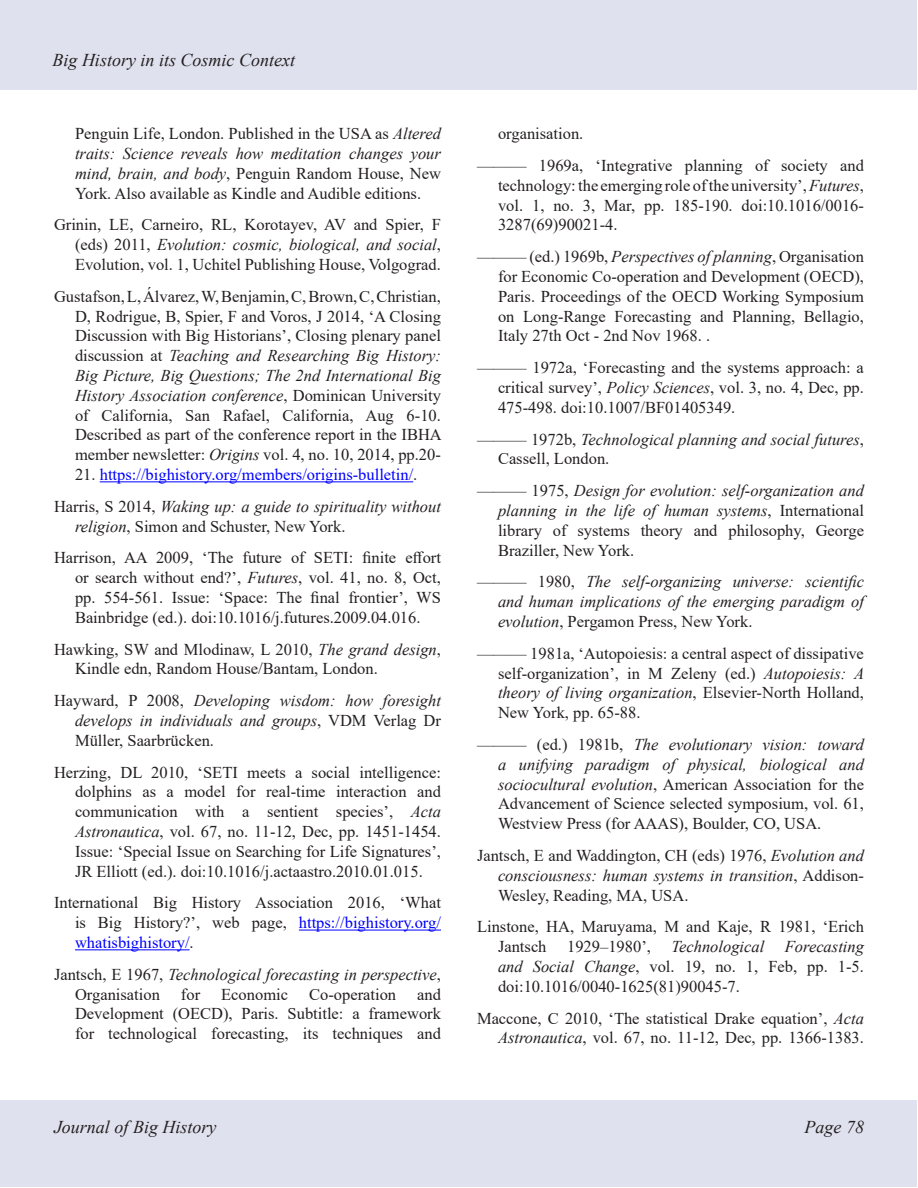
<style>
.page{position:relative;width:918px;height:1188px;background:#fff}
.page>*{position:absolute;margin:0;border:0;box-sizing:border-box;transform-origin:0 0}
.t1{font:italic 18px "Times New Roman";color:#231f20}
.endnote_text{font:16.5px/19.8px "Times New Roman";color:#231f20;text-align:justify}
.endnote_text-2{font:italic 16.5px/19.8px "Times New Roman";color:#231f20}
.endnote_text-3{font:16.5px "Times New Roman";color:#00f}
.s1{font-style:italic}
.s2{color:#231f20}
.s3{font-style:normal}
.s4{color:#00f}
</style>
<div class="page">
<div style="left:1px;top:1px;width:916px;height:89px;background:#e0e1ee"></div>
<div style="left:1px;top:1101px;width:916px;height:86px;background:#e0e1ee"></div>
<hr style="left:100px;top:481px;width:313px;height:1px;background:#00f">
<hr style="left:299px;top:930px;width:142px;height:1px;background:#00f">
<hr style="left:75px;top:949px;width:115px;height:1px;background:#00f">
<p class="t1" style="left:52px;top:48px;width:244px">Big History in its Cosmic Context</p>
<p class="endnote_text" style="left:75px;top:123px;width:368px">Penguin Life, London. Published in the USA as <span class="s1">Altered traits: Science reveals how meditation changes your mind, brain, and body</span>, Penguin Random House, New York. Also available as Kindle and Audible editions.</p>
<p class="endnote_text" style="left:75px;top:215px;width:368px;text-indent:-21px">Grinin, LE, Carneiro, RL, Korotayev, AV and Spier, F (eds) 2011, <span class="s1">Evolution: cosmic, biological, and social</span>, Evolution, vol. 1, Uchitel Publishing House, Volgograd.</p>
<p class="endnote_text" style="left:75px;top:286px;width:368px;text-indent:-21px">Gustafson, L, Álvarez, W, Benjamin, C, Brown, C, Christian, D, Rodrigue, B, Spier, F and Voros, J 2014, ‘A Closing Discussion with Big Historians’, Closing plenary panel discussion at <span class="s1">Teaching and Researching Big History:<br>Big Picture, Big Questions; The 2nd International Big History Association conference</span>, Dominican University of California, San Rafael, California, Aug 6-10.<br>Described as part of the conference report in the IBHA member newsletter: <span class="s1">Origins</span> vol. 4, no. 10, 2014, pp.20-</p>
<p class="endnote_text-3" style="left:75px;top:463px;width:344px"><span class="s2">21.</span> https://bighistory.org/members/origins-bulletin/<span class="s2">.</span></p>
<p class="endnote_text-2" style="left:75px;top:496px;width:368px;text-indent:-21px"><span class="s3">Harris, S 2014,</span> Waking up: a guide to spirituality without religion<span class="s3">, Simon and Schuster, New York.</span></p>
<p class="endnote_text" style="left:75px;top:548px;width:368px;text-indent:-21px">Harrison, AA 2009, ‘The future of SETI: finite effort or search without end?’, <span class="s1">Futures</span>, vol. 41, no. 8, Oct, pp. 554-561. Issue: ‘Space: The final frontier’, WS Bainbridge (ed.). doi:10.1016/j.futures.2009.04.016.</p>
<p class="endnote_text" style="left:75px;top:639px;width:367px;text-indent:-21px">Hawking, SW and Mlodinaw, L 2010, <span class="s1">The grand design</span>,<br>Kindle edn, Random House/Bantam, London.</p>
<p class="endnote_text-2" style="left:75px;top:690px;width:368px;text-align:justify;text-indent:-21px"><span class="s3">Hayward, P 2008,</span> Developing wisdom: how foresight develops in individuals and groups<span class="s3">, VDM Verlag Dr Müller, Saarbrücken.</span></p>
<p class="endnote_text" style="left:75px;top:762px;width:368px;text-indent:-21px">Herzing, DL 2010, ‘SETI meets a social intelligence: dolphins as a model for real-time interaction and communication with a sentient species’, <span class="s1">Acta Astronautica</span>, vol. 67, no. 11-12, Dec, pp. 1451-1454.<br>Issue: ‘Special Issue on Searching for Life Signatures’, JR Elliott (ed.). doi:10.1016/j.actaastro.2010.01.015.</p>
<p class="endnote_text" style="left:75px;top:893px;width:368px;text-indent:-21px">International Big History Association 2016, ‘What is Big History?’, web page, <span class="s4">https://bighistory.org/ whatisbighistory/</span>.</p>
<p class="endnote_text-2" style="left:75px;top:964px;width:367px;text-indent:-21px"><span class="s3">Jantsch, E 1967,</span> Technological forecasting in perspective<span class="s3">,<br>Organisation</span></p>
<p class="endnote_text" style="left:75px;top:984px;width:368px;text-indent:342px">and Development (OECD), Paris. Subtitle: a framework for technological forecasting, its techniques and</p>
<p class="endnote_text" style="left:181px;top:984px;width:21px">for</p>
<p class="endnote_text" style="left:221px;top:984px;width:68px">Economic</p>
<p class="endnote_text" style="left:309px;top:984px;width:89px">Co-operation</p>
<p class="endnote_text" style="left:498px;top:123px;width:87px">organisation.</p>
<p class="endnote_text" style="left:498px;top:155px;width:368px;text-indent:-21px">——— 1969a, ‘Integrative planning of society and technology: the emerging role of the university’, <span class="s1">Futures</span>, vol. 1, no. 3, Mar, pp. 185-190. doi:10.1016/0016- 3287(69)90021-4.</p>
<p class="endnote_text" style="left:498px;top:246px;width:368px;text-indent:-21px">——— (ed.) 1969b, <span class="s1">Perspectives of planning</span>, Organisation for Economic Co-operation and Development (OECD), Paris. Proceedings of the OECD Working Symposium on Long-Range Forecasting and Planning, Bellagio, Italy 27th Oct - 2nd Nov 1968. .</p>
<p class="endnote_text" style="left:498px;top:357px;width:367px;text-indent:-21px">——— 1972a, ‘Forecasting and the systems approach: a critical survey’, <span class="s1">Policy Sciences</span>, vol. 3, no. 4, Dec, pp.<br>475-498. doi:10.1007/BF01405349.</p>
<p class="endnote_text-2" style="left:498px;top:429px;width:367px;text-indent:-21px"><span class="s3">——— 1972b,</span> Technological planning and social futures<span class="s3">,<br>Cassell, London.</span></p>
<p class="endnote_text" style="left:498px;top:480px;width:368px;text-indent:-21px">——— 1975, <span class="s1">Design for evolution: self-organization and planning in the life of human systems</span>, International library of systems theory and philosophy, George Braziller, New York.</p>
<p class="endnote_text-2" style="left:498px;top:572px;width:368px;text-align:justify;text-indent:-21px"><span class="s3">——— 1980,</span> The self-organizing universe: scientific and human implications of the emerging paradigm of evolution<span class="s3">, Pergamon Press, New York.</span></p>
<p class="endnote_text" style="left:498px;top:643px;width:368px;text-indent:-21px">——— 1981a, ‘Autopoiesis: a central aspect of dissipative self-organization’, in M Zeleny (ed.) <span class="s1">Autopoiesis: A theory of living organization</span>, Elsevier-North Holland, New York, pp. 65-88.</p>
<p class="endnote_text" style="left:498px;top:734px;width:368px;text-indent:-21px">——— (ed.) 1981b, <span class="s1">The evolutionary vision: toward a unifying paradigm of physical, biological and sociocultural evolution</span>, American Association for the Advancement of Science selected symposium, vol. 61, Westview Press (for AAAS), Boulder, CO, USA.</p>
<p class="endnote_text" style="left:498px;top:845px;width:367px;text-indent:-21px">Jantsch, E and Waddington, CH (eds) 1976, <span class="s1">Evolution and consciousness: human systems in transition</span>, Addison-Wesley, Reading, MA, USA.</p>
<p class="endnote_text" style="left:498px;top:916px;width:368px;text-indent:-21px">Linstone, HA, Maruyama, M and Kaje, R 1981, ‘Erich Jantsch 1929–1980’, <span class="s1">Technological Forecasting and Social Change</span>, vol. 19, no. 1, Feb, pp. 1-5. doi:10.1016/0040-1625(81)90045-7.</p>
<p class="endnote_text" style="left:477px;top:1008px;width:389px;text-align:right">Maccone, C 2010, ‘The statistical Drake equation’, <span class="s1">Acta<br>Astronautica</span>, vol. 67, no. 11-12, Dec, pp. 1366-1383.</p>
<p class="t1" style="left:54px;top:1115px;width:164px">Journal of Big History</p>
<p class="t1" style="left:805px;top:1115px;width:61px">Page 78</p>
</div>
